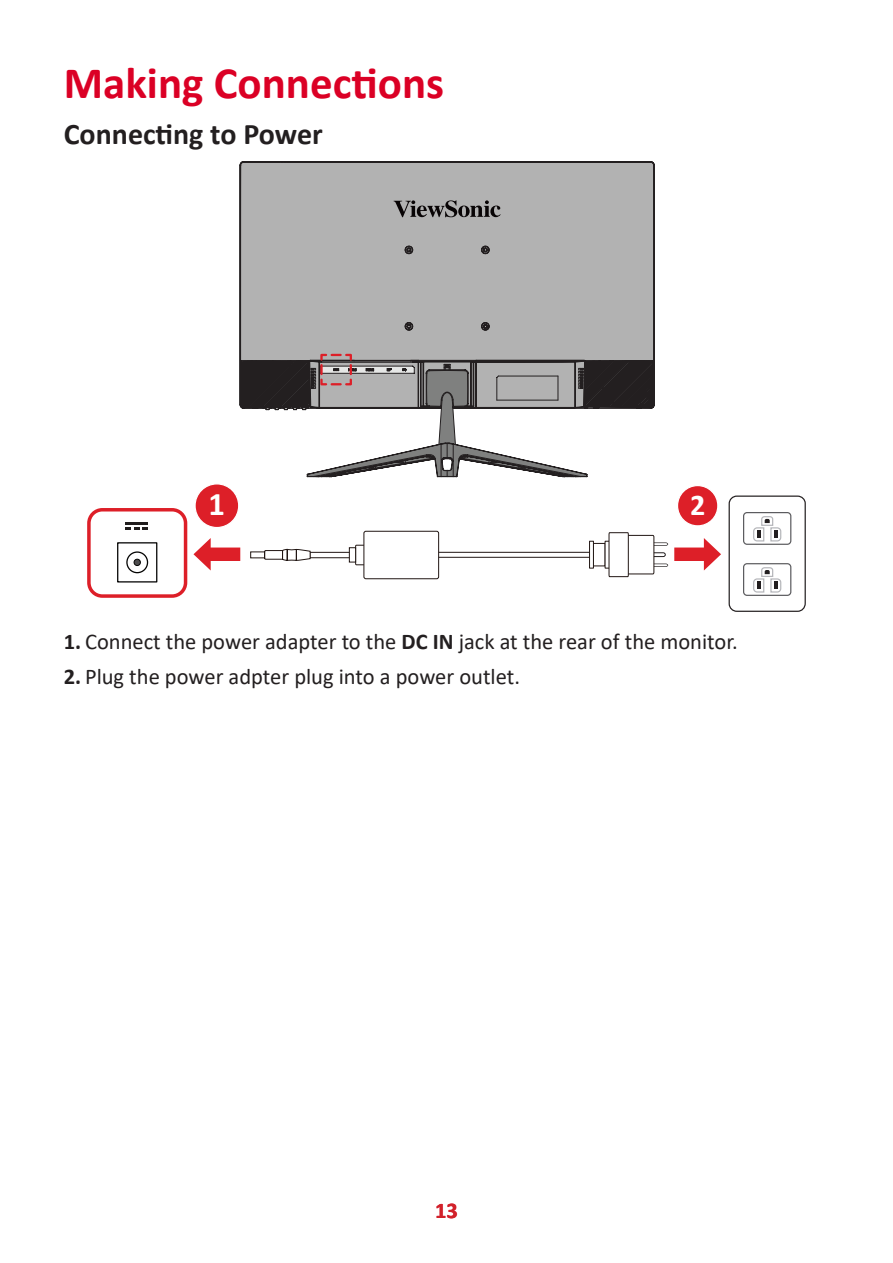
<style>
.page{position:relative;width:893px;height:1263px;background:#fff}
.page>*{position:absolute;margin:0;border:0;box-sizing:border-box;transform-origin:0 0}
.Heading_1{font:700 45px "Calibri";color:#db0025}
.t1{font:700 32.55px "Calibri";color:#fff}
.t2{font:700 30.15px "Calibri";color:#fff}
.Heading_2{font:700 30px "Calibri";color:#231f20}
.t3{font:22.5px "Calibri";color:#231f20}
.t4{font:700 22.5px "Calibri";color:#db0025}
.s1{font-weight:700}
</style>
<div class="page">
<div style="left:677px;top:486px;width:41px;height:40px;background:#dd1f28;border-radius:50%"></div>
<div style="left:677px;top:485px;width:41px;height:41px;border:1px solid #fff;border-radius:50%"></div>
<div style="left:729px;top:495px;width:77px;height:117px;border:1px solid #231f20;border-radius:8px"></div>
<div style="left:743px;top:512px;width:48px;height:33px;border:1px solid #5c5c5f;border-radius:3px"></div>
<svg style="left:753px;top:516px;width:29px;height:26px"></svg>
<div style="left:743px;top:563px;width:48px;height:33px;border:1px solid #5c5c5f;border-radius:3px"></div>
<svg style="left:753px;top:567px;width:29px;height:26px"></svg>
<div style="left:87px;top:508px;width:100px;height:90px;border:3px solid #dd1f28;border-radius:13px"></div>
<svg style="left:193px;top:538px;width:48px;height:33px"></svg>
<div style="left:195px;top:484px;width:44px;height:43px;background:#dd1f28;border-radius:50%"></div>
<div style="left:194px;top:483px;width:45px;height:45px;border:1px solid #fff;border-radius:50%"></div>
<hr style="left:126px;top:522px;width:22px;height:2px;background:#211e1e">
<svg style="left:126px;top:528px;width:22px;height:2px"></svg>
<div style="left:126px;top:551px;width:22px;height:22px;border:1px solid #050504;border-radius:50%"></div>
<svg style="left:134px;top:559px;width:6px;height:6px"></svg>
<div style="left:134px;top:559px;width:7px;height:7px;border:1px solid #050504;border-radius:50%"></div>
<div style="left:117px;top:542px;width:40px;height:40px;border:1px solid #050504"></div>
<div style="left:363px;top:531px;width:76px;height:48px;border:1px solid #211613;border-radius:2px"></div>
<div style="left:593px;top:543px;width:13px;height:23px;background:#fff;border:1px solid #211613"></div>
<svg style="left:654px;top:536px;width:67px;height:37px"></svg>
<div style="left:651px;top:552px;width:15px;height:5px;border:1px solid #231f20;border-radius:2px"></div>
<svg style="left:250px;top:541px;width:344px;height:28px"></svg>
<div style="left:613px;top:535px;width:41px;height:39px;background:#fff"></div>
<div style="left:613px;top:535px;width:41px;height:39px;border:1px solid #211613"></div>
<svg style="left:604px;top:532px;width:25px;height:45px"></svg>
<div style="left:240px;top:162px;width:414px;height:191px;background:#b2b2b2"></div>
<svg style="left:394px;top:200px;width:107px;height:17px"></svg>
<svg style="left:240px;top:353px;width:414px;height:124px"></svg>
<p class="Heading_1" style="left:64px;top:51px;width:382px">Making Connections</p>
<p class="Heading_2" style="left:64px;top:112px;width:260px">Connecting to Power</p>
<p class="t1" style="left:209px;top:481px;width:18px">1</p>
<p class="t2" style="left:690px;top:483px;width:17px">2</p>
<p class="t3" style="left:64px;top:625px;width:675px"><span class="s1">1.</span> Connect the power adapter to the <span class="s1">DC IN</span> jack at the rear of the monitor.</p>
<p class="t3" style="left:64px;top:661px;width:458px"><span class="s1">2.</span> Plug the power adpter plug into a power outlet.</p>
<p class="t4" style="left:435px;top:1194px;width:24px">13</p>
</div>
